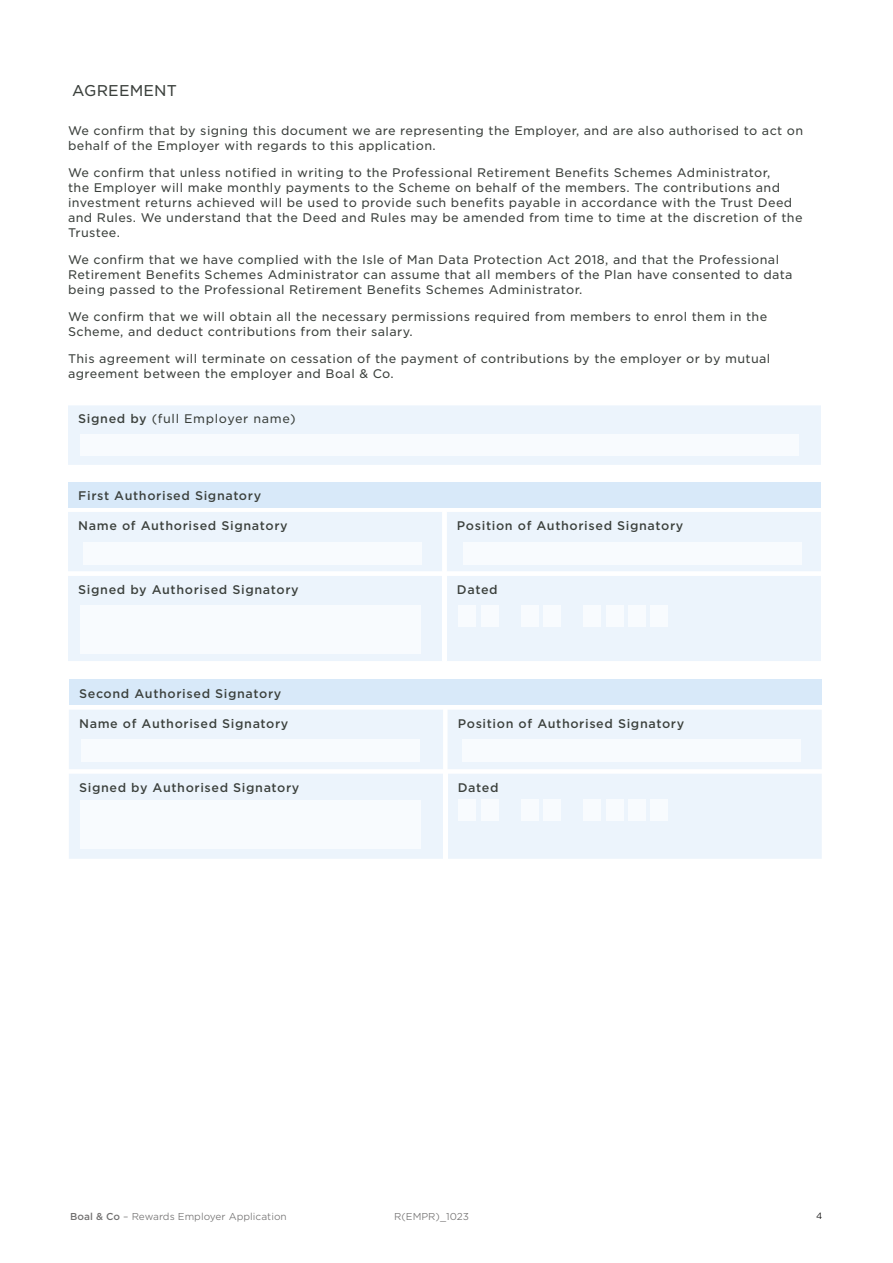
<style>
.page{position:relative;width:893px;height:1263px;background:#fff}
.page>*{position:absolute;margin:0;border:0;box-sizing:border-box;transform-origin:0 0}
.t1{font:15px "Gotham S Sm";letter-spacing:.01em;color:#3b403c}
.t2{font:12px/15px "Gotham S Sm";letter-spacing:.03em;color:#3b403c}
.t3{font:500 12px "Gotham S Sm";letter-spacing:.05em;color:#3b403c}
.t4{font:12px "Gotham S Sm";letter-spacing:.05em;color:#3b403c}
.t5{font:300 9.6px "Gotham S Sm";color:#706f6f}
.t6{font:300 8.7px "Gotham S Sm";color:#000}
.s1{font-weight:500}
</style>
<div class="page">
<div style="left:68px;top:405px;width:753px;height:60px;background:#ecf4fc"></div>
<svg style="left:68px;top:507px;width:753px;height:154px;background:#edf4fc"></svg>
<div style="left:68px;top:482px;width:753px;height:25px;background:#d8e9f9"></div>
<div style="left:442px;top:576px;width:5px;height:85px;background:#fff"></div>
<div style="left:69px;top:680px;width:753px;height:25px;background:#d8e9f9"></div>
<div style="left:69px;top:710px;width:753px;height:149px;background:#ecf4fc"></div>
<div style="left:443px;top:774px;width:5px;height:85px;background:#fff"></div>
<div style="left:80px;top:605px;width:341px;height:49px;background:#f8fbfe"></div>
<div style="left:80px;top:800px;width:341px;height:49px;background:#f8fbfe"></div>
<div style="left:80px;top:435px;width:719px;height:21px;background:#f8fbfe"></div>
<div style="left:459px;top:605px;width:17px;height:22px;background:#f8fbfe"></div>
<div style="left:459px;top:800px;width:17px;height:21px;background:#f8fbfe"></div>
<div style="left:521px;top:605px;width:17px;height:22px;background:#f8fbfe"></div>
<div style="left:521px;top:800px;width:17px;height:21px;background:#f8fbfe"></div>
<div style="left:584px;top:605px;width:17px;height:22px;background:#f8fbfe"></div>
<div style="left:584px;top:800px;width:17px;height:21px;background:#f8fbfe"></div>
<div style="left:628px;top:605px;width:17px;height:22px;background:#f8fbfe"></div>
<div style="left:628px;top:800px;width:17px;height:21px;background:#f8fbfe"></div>
<div style="left:481px;top:605px;width:17px;height:22px;background:#f8fbfe"></div>
<div style="left:481px;top:800px;width:17px;height:21px;background:#f8fbfe"></div>
<div style="left:543px;top:605px;width:17px;height:22px;background:#f8fbfe"></div>
<div style="left:543px;top:800px;width:17px;height:21px;background:#f8fbfe"></div>
<div style="left:606px;top:605px;width:17px;height:22px;background:#f8fbfe"></div>
<div style="left:606px;top:800px;width:17px;height:21px;background:#f8fbfe"></div>
<div style="left:650px;top:605px;width:17px;height:22px;background:#f8fbfe"></div>
<div style="left:650px;top:800px;width:17px;height:21px;background:#f8fbfe"></div>
<div style="left:84px;top:543px;width:338px;height:22px;background:#f8fbfe"></div>
<div style="left:82px;top:739px;width:338px;height:23px;background:#f8fbfe"></div>
<div style="left:463px;top:543px;width:338px;height:22px;background:#f8fbfe"></div>
<div style="left:462px;top:739px;width:338px;height:23px;background:#f8fbfe"></div>
<p class="t1" style="left:72px;top:80px;width:106px">AGREEMENT</p>
<p class="t2" style="left:68px;top:123px;width:737px">We confirm that by signing this document we are representing the Employer, and are also authorised to act on behalf of the Employer with regards to this application.</p>
<p class="t2" style="left:68px;top:165px;width:736px">We confirm that unless notified in writing to the Professional Retirement Benefits Schemes Administrator,<br>the Employer will make monthly payments to the Scheme on behalf of the members. The contributions and investment returns achieved will be used to provide such benefits payable in accordance with the Trust Deed and Rules. We understand that the Deed and Rules may be amended from time to time at the discretion of the Trustee.</p>
<p class="t2" style="left:68px;top:252px;width:726px">We confirm that we have complied with the Isle of Man Data Protection Act 2018, and that the Professional<br>Retirement Benefits Schemes Administrator can assume that all members of the Plan have consented to data being passed to the Professional Retirement Benefits Schemes Administrator.</p>
<p class="t2" style="left:68px;top:309px;width:701px">We confirm that we will obtain all the necessary permissions required from members to enrol them in the<br>Scheme, and deduct contributions from their salary.</p>
<p class="t2" style="left:68px;top:351px;width:704px">This agreement will terminate on cessation of the payment of contributions by the employer or by mutual agreement between the employer and Boal &amp; Co.</p>
<p class="t4" style="left:78px;top:411px;width:219px"><span class="s1">Signed by</span> (full Employer name)</p>
<p class="t3" style="left:78px;top:487px;width:184px">First Authorised Signatory</p>
<p class="t3" style="left:78px;top:517px;width:211px">Name of Authorised Signatory</p>
<p class="t3" style="left:457px;top:517px;width:228px">Position of Authorised Signatory</p>
<p class="t3" style="left:78px;top:581px;width:222px">Signed by Authorised Signatory</p>
<p class="t3" style="left:457px;top:581px;width:42px">Dated</p>
<p class="t3" style="left:79px;top:685px;width:204px">Second Authorised Signatory</p>
<p class="t3" style="left:79px;top:715px;width:211px">Name of Authorised Signatory</p>
<p class="t3" style="left:458px;top:715px;width:228px">Position of Authorised Signatory</p>
<p class="t3" style="left:79px;top:779px;width:222px">Signed by Authorised Signatory</p>
<p class="t3" style="left:458px;top:779px;width:42px">Dated</p>
<p class="t5" style="left:70px;top:1210px;width:218px"><span class="s1">Boal &amp; Co</span> – Rewards Employer Application</p>
<p class="t5" style="left:394px;top:1210px;width:76px">R(EMPR)_1023</p>
<p class="t6" style="left:816px;top:1210px;width:8px">4</p>
</div>
